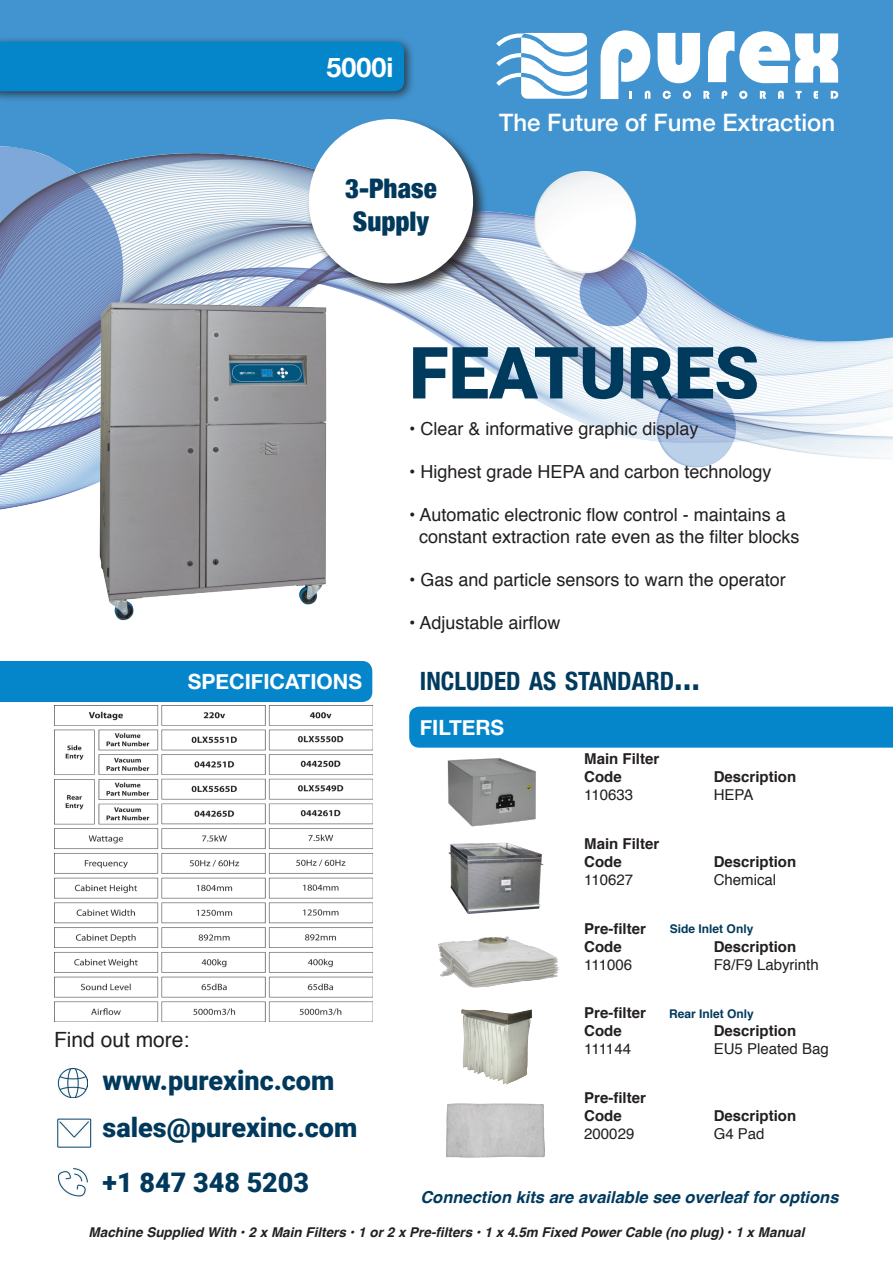
<style>
.page{position:relative;width:893px;height:1263px;background:#fff}
.page>*{position:absolute;margin:0;border:0;box-sizing:border-box;transform-origin:0 0}
.t1{font:900 72px "Roboto";color:#003a5d}
.t2{font:900 27px "Roboto";color:#00395c}
.t3{font:900 condensed 27px/32.4px "Helvetica Neue";color:#00395c}
.t4{font:700 27px "Helvetica Neue";color:#fff}
.t5{font:700 condensed 25.2px "Helvetica Neue";color:#003a5d}
.t6{font:500 24px "Helvetica Neue";color:#fff}
.t7{font:700 21px "Helvetica Neue";color:#fff}
.t8{font:21px "Helvetica";color:#231f20}
.t9{font:18px/21.6px "Helvetica";color:#231f20}
.t10{font:italic 700 16.5px "Helvetica";color:#003a5d}
.t11{font:700 15px/18px "Helvetica";color:#231f20}
.t12{font:15px "Helvetica";color:#231f20}
.t13{font:italic 700 13.5px "Helvetica";color:#231f20}
.t14{font:700 12px "Helvetica";color:#00395c}
.s1{font-size:36px}
</style>
<div class="page">
<div style="left:0;top:0;width:893px;height:381px;background:#4194d0"></div>
<div style="left:0;top:36px;width:416px;height:67px;background:#231f20;opacity:.75"></div>
<div style="left:0;top:42px;width:404px;height:49px;background:#0586ca"></div>
<img style="left:0;top:146px;width:893px;height:364px">
<img style="left:76px;top:294px;width:275px;height:327px">
<svg style="left:663px;top:91px;width:8px;height:8px"></svg>
<svg style="left:683px;top:91px;width:8px;height:8px"></svg>
<svg style="left:703px;top:91px;width:7px;height:8px"></svg>
<svg style="left:722px;top:91px;width:5px;height:8px"></svg>
<svg style="left:739px;top:91px;width:8px;height:8px"></svg>
<svg style="left:760px;top:91px;width:6px;height:8px"></svg>
<svg style="left:778px;top:91px;width:6px;height:8px"></svg>
<svg style="left:796px;top:91px;width:6px;height:8px"></svg>
<svg style="left:814px;top:91px;width:4px;height:8px"></svg>
<svg style="left:831px;top:91px;width:7px;height:8px"></svg>
<svg style="left:601px;top:30px;width:49px;height:69px"></svg>
<svg style="left:658px;top:33px;width:42px;height:50px"></svg>
<svg style="left:708px;top:31px;width:130px;height:52px"></svg>
<div style="left:521px;top:33px;width:66px;height:66px;background:#fff;border-radius:6px"></div>
<svg style="left:496px;top:32px;width:91px;height:64px"></svg>
<div style="left:306px;top:117px;width:181px;height:181px;background:#231f20;opacity:.85"></div>
<div style="left:309px;top:119px;width:164px;height:164px;background:#fff;border-radius:50%"></div>
<svg style="left:658px;top:388px;width:78px;height:78px;background:#9db4d6"></svg>
<div style="left:0;top:661px;width:372px;height:41px;background:#0586ca"></div>
<div style="left:409px;top:707px;width:484px;height:41px;background:#0586ca"></div>
<img style="left:54px;top:706px;width:318px;height:316px">
<img style="left:448px;top:842px;width:96px;height:72px">
<img style="left:447px;top:758px;width:89px;height:69px">
<img style="left:438px;top:936px;width:121px;height:52px">
<img style="left:461px;top:1009px;width:71px;height:76px">
<img style="left:446px;top:1103px;width:99px;height:55px">
<img style="left:57px;top:1118px;width:35px;height:29px">
<img style="left:57px;top:1068px;width:31px;height:29px">
<img style="left:59px;top:1168px;width:29px;height:29px">
<h2 class="t4" style="left:326px;top:46px;width:69px">5000i</h2>
<h2 class="t3" style="left:345px;top:171px;width:93px">3-Phase<br>Supply</h2>
<h3 class="t6" style="left:499px;top:104px;width:338px">The Future of Fume Extraction</h3>
<p class="t7" style="left:188px;top:665px;width:176px">SPECIFICATIONS</p>
<p class="t8" style="left:54px;top:1023px;width:137px">Find out more:</p>
<h2 class="t2" style="left:103px;top:1061px;width:233px">www.purexinc.com</h2>
<h2 class="t2" style="left:103px;top:1109px;width:256px">sales@purexinc.com</h2>
<h2 class="t2" style="left:103px;top:1163px;width:208px">+1 847 348 5203</h2>
<h1 class="t1" style="left:409px;top:322px;width:352px">FEATURES</h1>
<p class="t9" style="left:409px;top:418px;width:291px">• Clear &amp; informative graphic display</p>
<p class="t9" style="left:409px;top:461px;width:364px">• Highest grade HEPA and carbon technology</p>
<p class="t9" style="left:419px;top:505px;width:382px;text-indent:-10px">• Automatic electronic flow control - maintains a constant extraction rate even as the filter blocks</p>
<p class="t9" style="left:409px;top:569px;width:378px">• Gas and particle sensors to warn the operator</p>
<p class="t9" style="left:409px;top:613px;width:153px">• Adjustable airflow</p>
<h3 class="t5" style="left:420px;top:660px;width:282px">INCLUDED AS STANDARD<span class="s1">...</span></h3>
<p class="t7" style="left:420px;top:711px;width:86px">FILTERS</p>
<p class="t11" style="left:584px;top:750px;width:77px">Main Filter<br>Code</p>
<p class="t12" style="left:584px;top:783px;width:50px">110633</p>
<p class="t11" style="left:714px;top:768px;width:84px">Description</p>
<p class="t12" style="left:714px;top:783px;width:41px">HEPA</p>
<p class="t11" style="left:584px;top:835px;width:77px">Main Filter<br>Code</p>
<p class="t12" style="left:584px;top:868px;width:50px">110627</p>
<p class="t11" style="left:714px;top:853px;width:84px">Description</p>
<p class="t12" style="left:714px;top:868px;width:64px">Chemical</p>
<p class="t11" style="left:584px;top:919px;width:63px">Pre-filter<br>Code</p>
<p class="t12" style="left:584px;top:953px;width:49px">111006</p>
<p class="t11" style="left:584px;top:1004px;width:63px">Pre-filter<br>Code</p>
<p class="t12" style="left:584px;top:1037px;width:48px">111144</p>
<p class="t11" style="left:584px;top:1089px;width:63px">Pre-filter<br>Code</p>
<p class="t12" style="left:584px;top:1122px;width:52px">200029</p>
<p class="t14" style="left:670px;top:919px;width:85px">Side Inlet Only</p>
<p class="t11" style="left:714px;top:937px;width:84px">Description</p>
<p class="t12" style="left:714px;top:953px;width:107px">F8/F9 Labyrinth</p>
<p class="t14" style="left:669px;top:1004px;width:86px">Rear Inlet Only</p>
<p class="t11" style="left:714px;top:1022px;width:84px">Description</p>
<p class="t12" style="left:714px;top:1037px;width:117px">EU5 Pleated Bag</p>
<p class="t11" style="left:714px;top:1107px;width:84px">Description</p>
<p class="t12" style="left:714px;top:1122px;width:52px">G4 Pad</p>
<p class="t10" style="left:420px;top:1184px;width:420px">Connection kits are available see overleaf for options</p>
<p class="t13" style="left:89px;top:1221px;width:717px">Machine Supplied With • 2 x Main Filters • 1 or 2 x Pre-filters • 1 x 4.5m Fixed Power Cable (no plug) • 1 x Manual</p>
</div>
